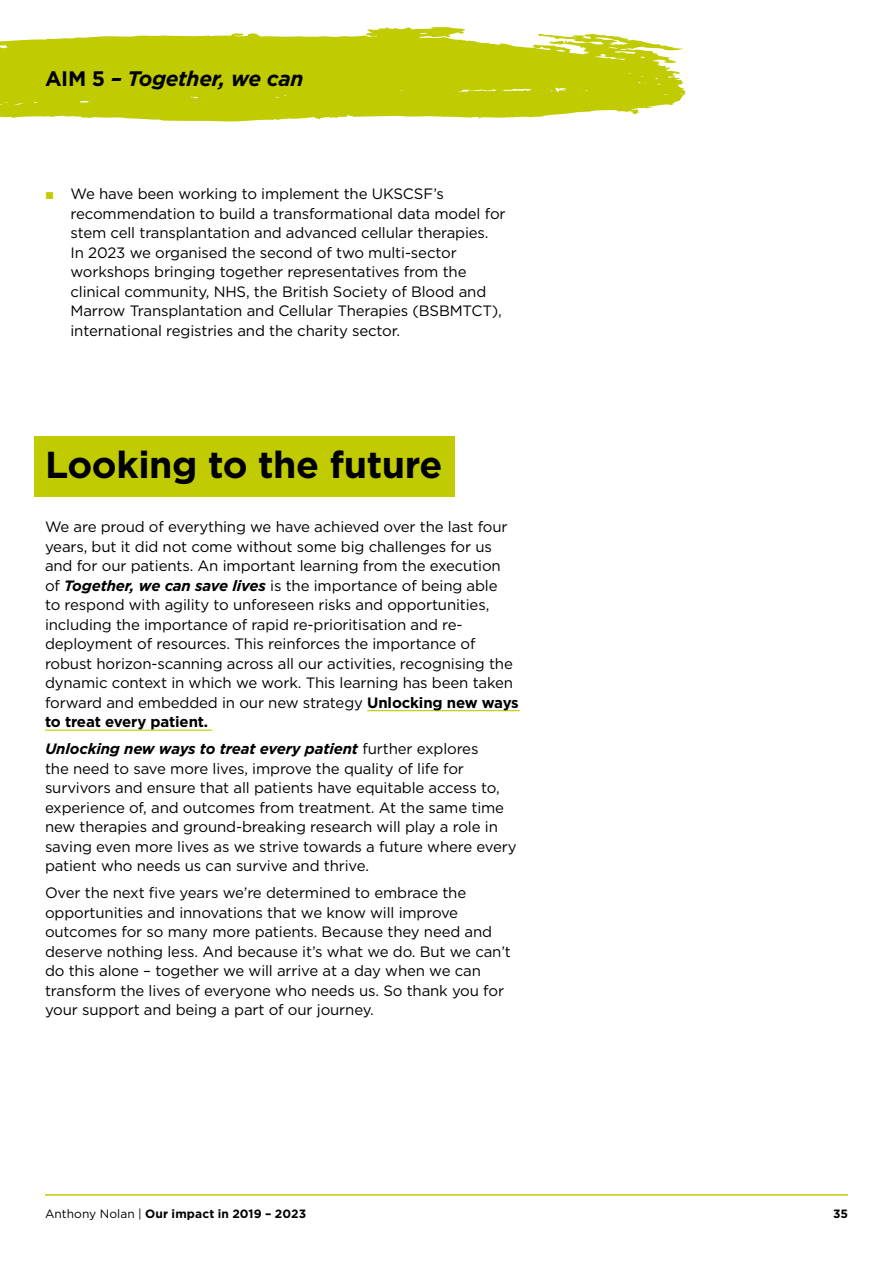
<style>
.page{position:relative;width:893px;height:1263px;background:#fff}
.page>*{position:absolute;margin:0;border:0;box-sizing:border-box;transform-origin:0 0}
.t1{font:700 37.5px "Gotham";letter-spacing:-.01em;color:#000}
.t2{font:italic 700 21px "Gotham";letter-spacing:-.015em;color:#000}
.t3{font:15px/19.5px "Gotham";letter-spacing:-.01em;color:#000}
.t4{font:700 12px "Gotham";letter-spacing:.01em;color:#000}
.s1{font-style:normal}
.s2{font-family:"Arial";color:#c0cb02}
.s3{font-weight:700;font-style:italic}
.s4{font-weight:700}
.s5{font-weight:400}
</style>
<div class="page">
<hr style="left:45px;top:730px;width:167px;height:1px;background:#c0cb02">
<svg style="left:0;top:27px;width:686px;height:685px"></svg>
<hr style="left:45px;top:1194px;width:803px;height:2px;background:#c0cb02">
<h2 class="t2" style="left:45px;top:64px;width:260px"><span class="s1">AIM 5</span> – Together, we can</h2>
<p class="t3" style="left:71px;top:184px;width:437px;text-indent:-26px"><span class="s2">■</span> We have been working to implement the UKSCSF’s recommendation to build a transformational data model for stem cell transplantation and advanced cellular therapies.<br>In 2023 we organised the second of two multi-sector workshops bringing together representatives from the clinical community, NHS, the British Society of Blood and Marrow Transplantation and Cellular Therapies (BSBMTCT), international registries and the charity sector.</p>
<h1 class="t1" style="left:45px;top:440px;width:399px">Looking to the future</h1>
<p class="t3" style="left:45px;top:517px;width:475px">We are proud of everything we have achieved over the last four years, but it did not come without some big challenges for us and for our patients. An important learning from the execution of <span class="s3">Together, we can save lives</span> is the importance of being able<br>to respond with agility to unforeseen risks and opportunities, including the importance of rapid re-prioritisation and re&shy;deployment of resources. This reinforces the importance of robust horizon-scanning across all our activities, recognising the dynamic context in which we work. This learning has been taken forward and embedded in our new strategy <span class="s4">Unlocking new ways to treat every patient.</span></p>
<p class="t3" style="left:45px;top:739px;width:473px"><span class="s3">Unlocking new ways to treat every patient</span> further explores<br>the need to save more lives, improve the quality of life for survivors and ensure that all patients have equitable access to, experience of, and outcomes from treatment. At the same time new therapies and ground-breaking research will play a role in saving even more lives as we strive towards a future where every patient who needs us can survive and thrive.</p>
<p class="t3" style="left:45px;top:883px;width:467px">Over the next five years we’re determined to embrace the opportunities and innovations that we know will improve outcomes for so many more patients. Because they need and deserve nothing less. And because it’s what we do. But we can’t do this alone – together we will arrive at a day when we can transform the lives of everyone who needs us. So thank you for your support and being a part of our journey.</p>
<p class="t4" style="left:45px;top:1205px;width:263px"><span class="s5">Anthony Nolan |</span> Our impact in 2019 – 2023</p>
<p class="t4" style="left:833px;top:1205px;width:16px">35</p>
</div>
